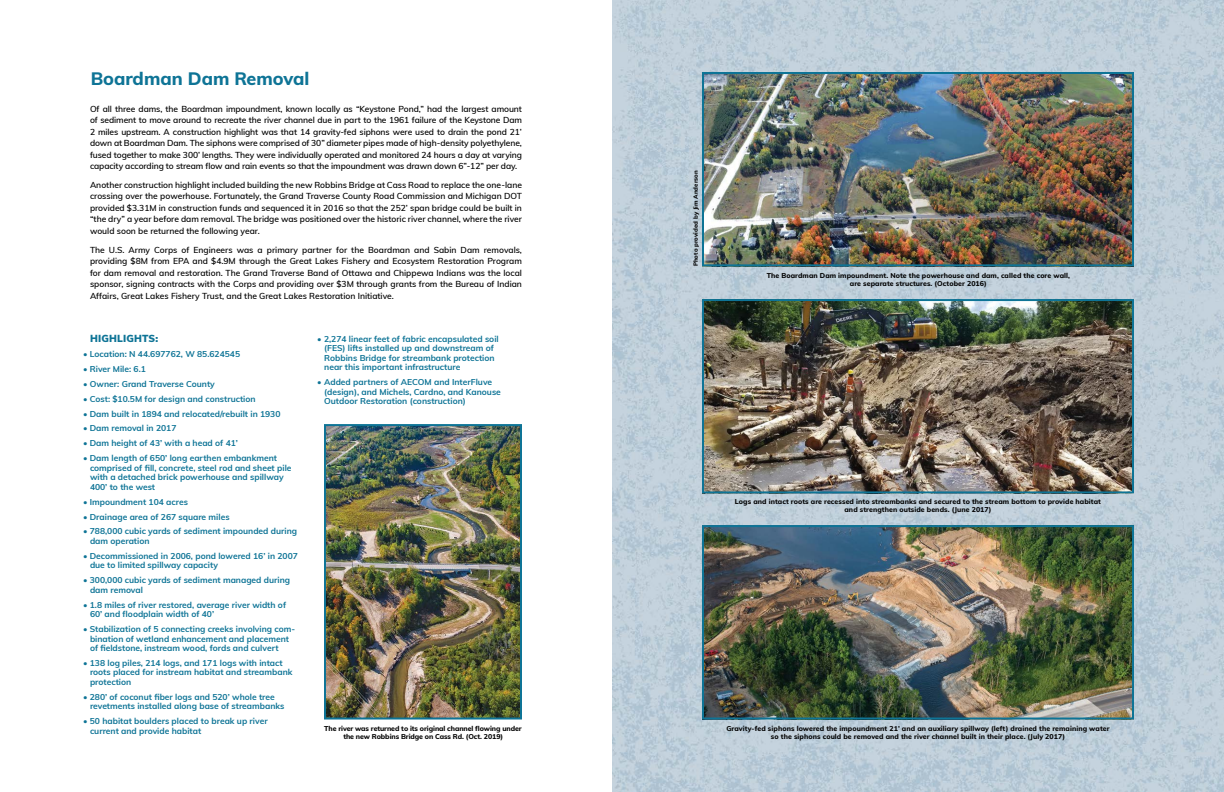
<style>
.page{position:relative;width:1224px;height:792px;background:#fff}
.page>*{position:absolute;margin:0;border:0;box-sizing:border-box;transform-origin:0 0}
.t1{font:800 18px "Muli";color:#0e7496}
.Paragraph_Style_1{font:900 10px "Muli";letter-spacing:.02em;color:#0e7496}
.Body{font:600 8.5px/11.5px "Muli";color:#000;text-align:justify}
.t2{font:700 8.5px/9.5px "Muli";color:#0e7496}
.t3{font:800 7px/8px "Muli";letter-spacing:.01em;color:#000;text-align:center}
.t4{font:800 7px/8px "Muli";letter-spacing:-.01em;color:#000;text-align:center}
.Photo_by{font:800 6px "Muli";letter-spacing:.01em;color:#000}
</style>
<div class="page">
<img style="left:612px;top:0;width:612px;height:792px">
<img style="left:324px;top:424px;width:198px;height:296px">
<img style="left:705px;top:528px;width:426px;height:189px">
<div style="left:702px;top:525px;width:432px;height:195px;border:2px solid #0e7496"></div>
<img style="left:705px;top:302px;width:426px;height:188px">
<div style="left:702px;top:299px;width:432px;height:194px;border:2px solid #0e7496"></div>
<img style="left:705px;top:75px;width:426px;height:188px">
<div style="left:702px;top:72px;width:432px;height:194px;border:2px solid #0e7496"></div>
<p class="t1" style="left:91px;top:65px;width:220px">Boardman Dam Removal</p>
<p class="Body" style="left:90px;top:103px;width:434px">Of all three dams, the Boardman impoundment, known locally as “Keystone Pond,” had the largest amount of sediment to move around to recreate the river channel due in part to the 1961 failure of the Keystone Dam 2 miles upstream. A construction highlight was that 14 gravity-fed siphons were used to drain the pond 21’ down at Boardman Dam. The siphons were comprised of 30” diameter pipes made of high-density polyethylene, fused together to make 300’ lengths. They were individually operated and monitored 24 hours a day at varying capacity according to stream flow and rain events so that the impoundment was drawn down 6”-12” per day.</p>
<p class="Body" style="left:90px;top:179px;width:434px">Another construction highlight included building the new Robbins Bridge at Cass Road to replace the one-lane crossing over the powerhouse. Fortunately, the Grand Traverse County Road Commission and Michigan DOT provided $3.31M in construction funds and sequenced it in 2016 so that the 252’ span bridge could be built in “the dry” a year before dam removal. The bridge was positioned over the historic river channel, where the river would soon be returned the following year.</p>
<p class="Body" style="left:90px;top:243px;width:434px">The U.S. Army Corps of Engineers was a primary partner for the Boardman and Sabin Dam removals, providing $8M from EPA and $4.9M through the Great Lakes Fishery and Ecosystem Restoration Program for dam removal and restoration. The Grand Traverse Band of Ottawa and Chippewa Indians was the local sponsor, signing contracts with the Corps and providing over $3M through grants from the Bureau of Indian Affairs, Great Lakes Fishery Trust, and the Great Lakes Restoration Initiative.</p>
<p class="Paragraph_Style_1" style="left:90px;top:331px;width:70px">HIGHLIGHTS:</p>
<p class="t2" style="left:83px;top:349px;width:159px">• Location: N 44.697762, W 85.624545</p>
<p class="t2" style="left:83px;top:364px;width:64px">• River Mile: 6.1</p>
<p class="t2" style="left:83px;top:378px;width:133px">• Owner: Grand Traverse County</p>
<p class="t2" style="left:83px;top:393px;width:174px">• Cost: $10.5M for design and construction</p>
<p class="t2" style="left:83px;top:408px;width:199px">• Dam built in 1894 and relocated/rebuilt in 1930</p>
<p class="t2" style="left:83px;top:423px;width:95px">• Dam removal in 2017</p>
<p class="t2" style="left:83px;top:438px;width:157px">• Dam height of 43’ with a head of 41’</p>
<p class="t2" style="left:90px;top:453px;width:203px;text-indent:-7px">• Dam length of 650’ long earthen embankment comprised of fill, concrete, steel rod and sheet pile with a detached brick powerhouse and spillway 400’ to the west</p>
<p class="t2" style="left:83px;top:496px;width:106px">• Impoundment 104 acres</p>
<p class="t2" style="left:83px;top:511px;width:148px">• Drainage area of 267 square miles</p>
<p class="t2" style="left:90px;top:526px;width:209px;text-indent:-7px">• 788,000 cubic yards of sediment impounded during dam operation</p>
<p class="t2" style="left:90px;top:551px;width:209px;text-indent:-7px">• Decommissioned in 2006, pond lowered 16’ in 2007 due to limited spillway capacity</p>
<p class="t2" style="left:90px;top:575px;width:202px;text-indent:-7px">• 300,000 cubic yards of sediment managed during dam removal</p>
<p class="t2" style="left:90px;top:599px;width:198px;text-indent:-7px">• 1.8 miles of river restored, average river width of<br>60’ and floodplain width of 40’</p>
<p class="t2" style="left:90px;top:624px;width:207px;text-indent:-7px">• Stabilization of 5 connecting creeks involving com&shy;bination of wetland enhancement and placement of fieldstone, instream wood, fords and culvert</p>
<p class="t2" style="left:90px;top:658px;width:204px;text-indent:-7px">• 138 log piles, 214 logs, and 171 logs with intact roots placed for instream habitat and streambank protection</p>
<p class="t2" style="left:90px;top:692px;width:196px;text-indent:-7px">• 280’ of coconut fiber logs and 520’ whole tree revetments installed along base of streambanks</p>
<p class="t2" style="left:90px;top:716px;width:179px;text-indent:-7px">• 50 habitat boulders placed to break up river current and provide habitat</p>
<p class="t2" style="left:324px;top:334px;width:176px;text-indent:-7px">• 2,274 linear feet of fabric encapsulated soil (FES) lifts installed up and downstream of Robbins Bridge for streambank protection near this important infrastructure</p>
<p class="t2" style="left:324px;top:377px;width:178px;text-indent:-7px">• Added partners of AECOM and InterFluve (design), and Michels, Cardno, and Kanouse<br>Outdoor Restoration (construction)</p>
<p class="t4" style="left:324px;top:724px;width:199px">The river was returned to its original channel flowing under the new Robbins Bridge on Cass Rd. (Oct. 2019)</p>
<p class="Photo_by" style="left:691px;top:266px;width:97px;rotate:-90deg">Photo provided by Jim Anderson</p>
<p class="t3" style="left:767px;top:272px;width:305px">The Boardman Dam impoundment. Note the powerhouse and dam, called the core wall, are separate structures. (October 2016)</p>
<p class="t3" style="left:735px;top:498px;width:368px">Logs and intact roots are recessed into streambanks and secured to the stream bottom to provide habitat and strengthen outside bends. (June 2017)</p>
<p class="t3" style="left:726px;top:724px;width:385px">Gravity-fed siphons lowered the impoundment 21’ and an auxiliary spillway (left) drained the remaining water so the siphons could be removed and the river channel built in their place. (July 2017)</p>
</div>
